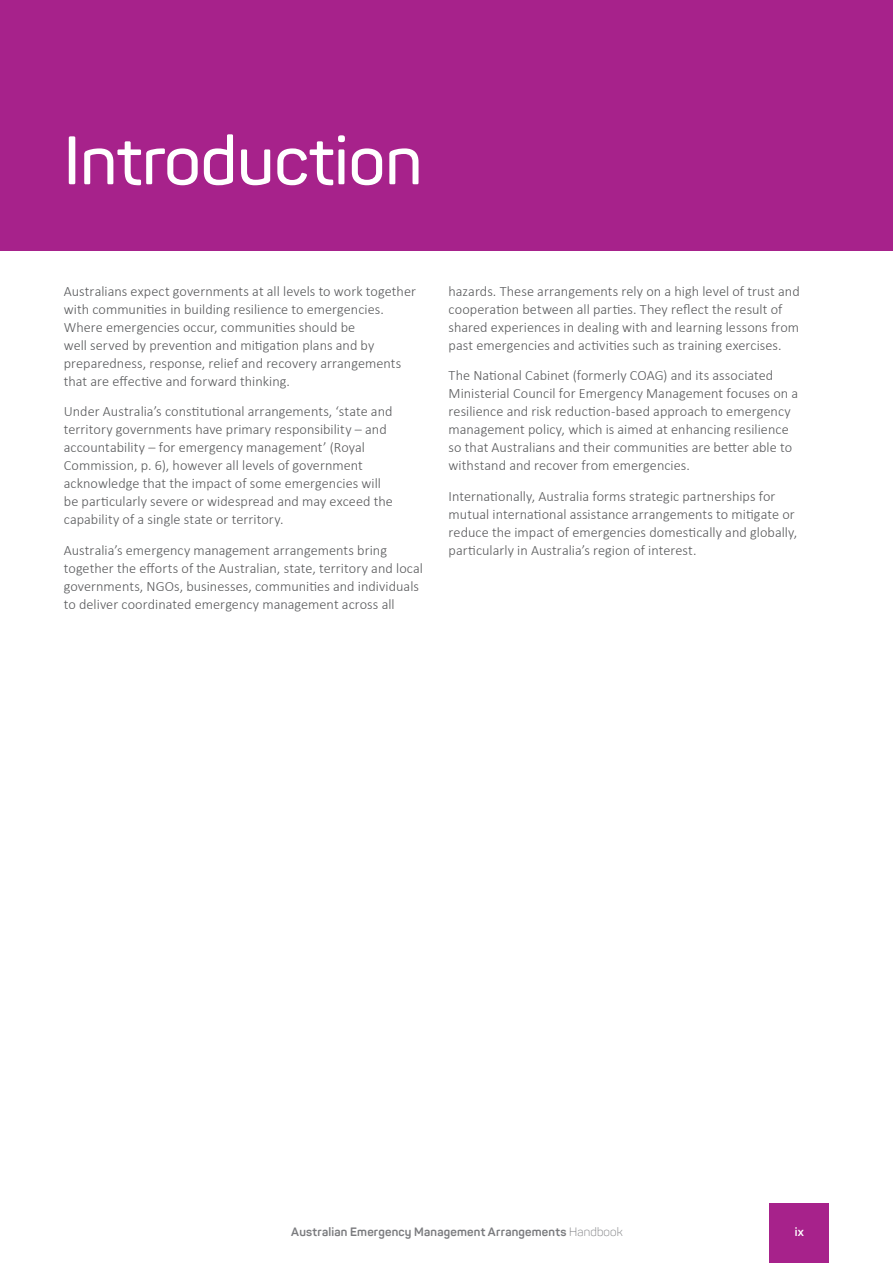
<style>
.page{position:relative;width:893px;height:1263px;background:#fff}
.page>*{position:absolute;margin:0;border:0;box-sizing:border-box;transform-origin:0 0}
.t1{font:600 67.5px "Panton";color:#fff}
.t2{font:300 14.25px/18px "Calibri";color:#58595b}
.t3{font:700 12px "Panton";letter-spacing:.015em;color:#7a7b7e}
.t4{font:700 12px "Panton";color:#fff}
.s1{font-weight:300}
</style>
<div class="page">
<div style="left:770px;top:1203px;width:59px;height:60px;background:#a7228b"></div>
<div style="left:0;top:0;width:893px;height:250px;background:#a7228b"></div>
<h1 class="t1" style="left:64px;top:119px;width:360px">Introduction</h1>
<p class="t2" style="left:64px;top:282px;width:354px">Australians expect governments at all levels to work together with communities in building resilience to emergencies.<br>Where emergencies occur, communities should be<br>well served by prevention and mitigation plans and by preparedness, response, relief and recovery arrangements that are effective and forward thinking.</p>
<p class="t2" style="left:64px;top:402px;width:331px">Under Australia’s constitutional arrangements, ‘state and territory governments have primary responsibility – and accountability – for emergency management’ (Royal Commission, p. 6), however all levels of government acknowledge that the impact of some emergencies will be particularly severe or widespread and may exceed the capability of a single state or territory.</p>
<p class="t2" style="left:64px;top:541px;width:361px">Australia’s emergency management arrangements bring together the efforts of the Australian, state, territory and local governments, NGOs, businesses, communities and individuals to deliver coordinated emergency management across all</p>
<p class="t2" style="left:449px;top:282px;width:353px">hazards. These arrangements rely on a high level of trust and cooperation between all parties. They reflect the result of shared experiences in dealing with and learning lessons from past emergencies and activities such as training exercises.</p>
<p class="t2" style="left:449px;top:366px;width:351px">The National Cabinet (formerly COAG) and its associated Ministerial Council for Emergency Management focuses on a resilience and risk reduction-based approach to emergency management policy, which is aimed at enhancing resilience so that Australians and their communities are better able to withstand and recover from emergencies.</p>
<p class="t2" style="left:449px;top:487px;width:350px">Internationally, Australia forms strategic partnerships for mutual international assistance arrangements to mitigate or reduce the impact of emergencies domestically and globally, particularly in Australia’s region of interest.</p>
<p class="t3" style="left:291px;top:1225px;width:333px">Australian Emergency Management Arrangements <span class="s1">Handbook</span></p>
<p class="t4" style="left:795px;top:1225px;width:11px">ix</p>
</div>
